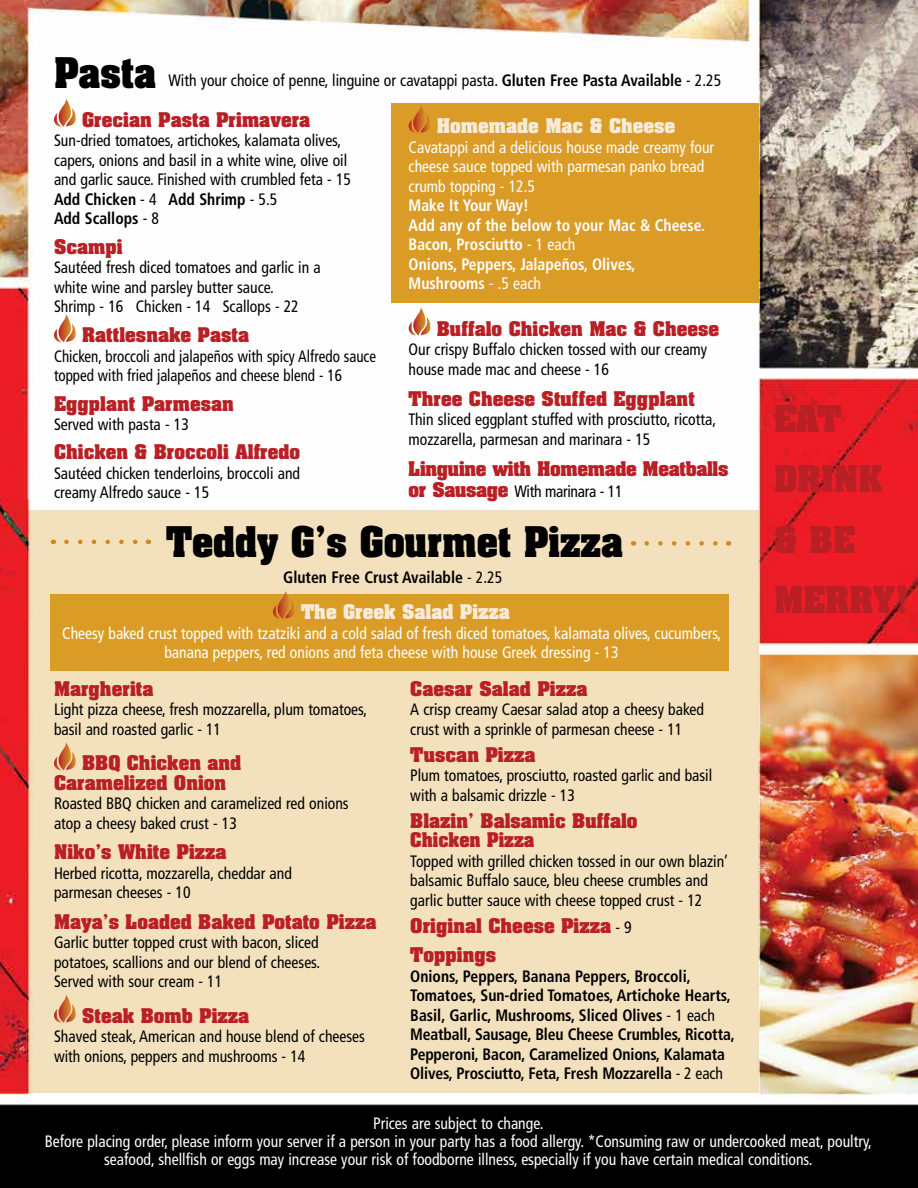
<style>
.page{position:relative;width:918px;height:1188px;background:#fff}
.page>*{position:absolute;margin:0;border:0;box-sizing:border-box;transform-origin:0 0}
.t1{font:700 36px "Aachen Std";color:#000;scale:.95 1}
.t2{font:700 31.5px/60.3px "Aachen Std";color:#b82025}
.t3{font:700 17.25px/19.5px "Aachen Std";color:#b82025}
.t4{font:700 17.25px "Aachen Std";color:#f8ebd7}
.t5{font:700 17.25px "Aachen Std";letter-spacing:-.02em;color:#b82025}
.t6{font:condensed 16.5px/19.5px "Frutiger LT Std";color:#000;scale:.95 1}
.t7{font:condensed 16.5px/19.5px "Frutiger LT Std";color:#fff;text-align:center;scale:.95 1}
.t8{font:700 condensed 16.5px/19.5px "Frutiger LT Std";letter-spacing:-.01em;color:#000;scale:.95 1}
.t9{font:700 condensed 16.5px/19.5px "Frutiger LT Std";color:#fff;scale:.95 1}
.t10{font:condensed 16.5px/19.5px "Frutiger LT Std";color:#000;scale:.91 1}
.t11{font:condensed 16.5px "Frutiger LT Std";letter-spacing:-.02em;color:#000;scale:.95 1}
.s1{font-weight:700}
.s2{font-weight:400}
.s3{font-family:"Aachen Std";font-weight:700;font-stretch:normal;font-size:17.25px;color:#b82025}
.s4{font-family:"Frutiger LT Std";font-weight:400;font-stretch:condensed;font-size:16.5px;color:#000}
</style>
<div class="page">
<img style="left:0;top:0;width:918px;height:1188px">
<div style="left:27px;top:511px;width:732px;height:582px;background:#f3e0bd"></div>
<div style="left:50px;top:594px;width:679px;height:77px;background:#db9c27"></div>
<svg style="left:54px;top:742px;width:22px;height:28px"></svg>
<svg style="left:54px;top:995px;width:22px;height:28px"></svg>
<svg style="left:273px;top:591px;width:21px;height:28px"></svg>
<div style="left:392px;top:104px;width:367px;height:199px;background:#db9c27"></div>
<svg style="left:54px;top:99px;width:23px;height:28px"></svg>
<svg style="left:54px;top:314px;width:23px;height:28px"></svg>
<svg style="left:409px;top:105px;width:21px;height:28px"></svg>
<svg style="left:409px;top:308px;width:22px;height:28px"></svg>
<h1 class="t1" style="left:54px;top:46px;width:109px">Pasta</h1>
<p class="t6" style="left:168px;top:70px;width:583px">With your choice of penne, linguine or cavatappi pasta. <span class="s1">Gluten Free Pasta Available</span> - 2.25</p>
<p class="t3" style="left:82px;top:110px;width:230px">Grecian Pasta Primavera</p>
<p class="t6" style="left:54px;top:131px;width:314px">Sun-dried tomatoes, artichokes, kalamata olives, capers, onions and basil in a white wine, olive oil and garlic sauce. Finished with crumbled feta - 15<br><span class="s1">Add Chicken</span> - 4 <span class="s1">Add Shrimp</span> - 5.5<br><span class="s1">Add Scallops</span> - 8</p>
<p class="t3" style="left:54px;top:237px;width:70px">Scampi</p>
<p class="t6" style="left:54px;top:258px;width:282px">Sautéed fresh diced tomatoes and garlic in a white wine and parsley butter sauce.<br>Shrimp - 16 Chicken - 14 Scallops - 22</p>
<p class="t3" style="left:82px;top:326px;width:168px">Rattlesnake Pasta</p>
<p class="t10" style="left:54px;top:347px;width:356px">Chicken, broccoli and jalapeños with spicy Alfredo sauce topped with fried jalapeños and cheese blend - 16</p>
<p class="t3" style="left:54px;top:394px;width:181px">Eggplant Parmesan</p>
<p class="t6" style="left:54px;top:415px;width:143px">Served with pasta - 13</p>
<p class="t3" style="left:54px;top:443px;width:248px">Chicken &amp; Broccoli Alfredo</p>
<p class="t6" style="left:54px;top:463px;width:261px">Sautéed chicken tenderloins, broccoli and creamy Alfredo sauce - 15</p>
<p class="t4" style="left:437px;top:113px;width:240px">Homemade Mac &amp; Cheese</p>
<p class="t7" style="left:409px;top:137px;width:323px;text-align:left">Cavatappi and a delicious house made creamy four cheese sauce topped with parmesan panko bread crumb topping - 12.5</p>
<p class="t9" style="left:409px;top:196px;width:314px">Make It Your Way!<br>Add any of the below to your Mac &amp; Cheese.<br>Bacon, Prosciutto <span class="s2">- 1 each<br></span>Onions, Peppers, Jalapeños, Olives,<br>Mushrooms <span class="s2">- .5 each</span></p>
<p class="t3" style="left:437px;top:319px;width:284px">Buffalo Chicken Mac &amp; Cheese</p>
<p class="t6" style="left:409px;top:340px;width:316px">Our crispy Buffalo chicken tossed with our creamy house made mac and cheese - 16</p>
<p class="t3" style="left:409px;top:389px;width:288px">Three Cheese Stuffed Eggplant</p>
<p class="t6" style="left:409px;top:410px;width:325px">Thin sliced eggplant stuffed with prosciutto, ricotta, mozzarella, parmesan and marinara - 15</p>
<p class="t5" style="left:409px;top:457px;width:321px">Linguine with Homemade Meatballs</p>
<p class="t11" style="left:409px;top:482px;width:227px"><span class="s3">or Sausage</span> With marinara - 11</p>
<h1 class="t1" style="left:166px;top:516px;width:482px">Teddy G’s Gourmet Pizza</h1>
<p class="t4" style="left:301px;top:599px;width:210px">The Greek Salad Pizza</p>
<p class="t7" style="left:62px;top:623px;width:695px">Cheesy baked crust topped with tzatziki and a cold salad of fresh diced tomatoes, kalamata olives, cucumbers, banana peppers, red onions and feta cheese with house Greek dressing - 13</p>
<p class="t8" style="left:283px;top:568px;width:232px">Gluten Free Crust Available <span class="s2">- 2.25</span></p>
<p class="t3" style="left:54px;top:679px;width:101px">Margherita</p>
<p class="t6" style="left:54px;top:700px;width:331px">Light pizza cheese, fresh mozzarella, plum tomatoes, basil and roasted garlic - 11</p>
<p class="t3" style="left:54px;top:754px;width:189px;text-indent:28px">BBQ Chicken and<br>Caramelized Onion</p>
<p class="t6" style="left:54px;top:794px;width:312px">Roasted BBQ chicken and caramelized red onions atop a cheesy baked crust - 13</p>
<p class="t3" style="left:54px;top:843px;width:174px">Niko’s White Pizza</p>
<p class="t6" style="left:54px;top:863px;width:252px">Herbed ricotta, mozzarella, cheddar and parmesan cheeses - 10</p>
<p class="t3" style="left:54px;top:912px;width:324px">Maya’s Loaded Baked Potato Pizza</p>
<p class="t6" style="left:54px;top:933px;width:282px;text-align:justify">Garlic butter topped crust with bacon, sliced potatoes, scallions and our blend of cheeses.<br>Served with sour cream - 11</p>
<p class="t3" style="left:82px;top:1006px;width:169px">Steak Bomb Pizza</p>
<p class="t6" style="left:54px;top:1027px;width:329px">Shaved steak, American and house blend of cheeses with onions, peppers and mushrooms - 14</p>
<p class="t3" style="left:410px;top:679px;width:179px">Caesar Salad Pizza</p>
<p class="t6" style="left:410px;top:700px;width:311px">A crisp creamy Caesar salad atop a cheesy baked crust with a sprinkle of parmesan cheese - 11</p>
<p class="t3" style="left:410px;top:745px;width:127px">Tuscan Pizza</p>
<p class="t6" style="left:410px;top:766px;width:319px">Plum tomatoes, prosciutto, roasted garlic and basil with a balsamic drizzle - 13</p>
<p class="t3" style="left:410px;top:811px;width:229px">Blazin’ Balsamic Buffalo<br>Chicken Pizza</p>
<p class="t6" style="left:410px;top:852px;width:336px">Topped with grilled chicken tossed in our own blazin’ balsamic Buffalo sauce, bleu cheese crumbles and garlic butter sauce with cheese topped crust - 12</p>
<p class="t3" style="left:410px;top:911px;width:223px;line-height:29.2px">Original Cheese Pizza <span class="s4">- 9<br></span>Toppings</p>
<p class="t8" style="left:410px;top:966px;width:343px">Onions, Peppers, Banana Peppers, Broccoli, Tomatoes, Sun-dried Tomatoes, Artichoke Hearts, Basil, Garlic, Mushrooms, Sliced Olives <span class="s2">- 1 each </span>Meatball, Sausage, Bleu Cheese Crumbles, Ricotta, Pepperoni, Bacon, Caramelized Onions, Kalamata Olives, Prosciutto, Feta, Fresh Mozzarella <span class="s2">- 2 each</span></p>
<h2 class="t2" style="left:774px;top:389px;width:137px">EAT<br>DRINK &amp; BE<br>MERRY!</h2>
<p class="t7" style="left:45px;top:1114px;width:872px;line-height:18px">Prices are subject to change.<br>Before placing order, please inform your server if a person in your party has a food allergy. *Consuming raw or undercooked meat, poultry, seafood, shellfish or eggs may increase your risk of foodborne illness, especially if you have certain medical conditions.</p>
</div>
